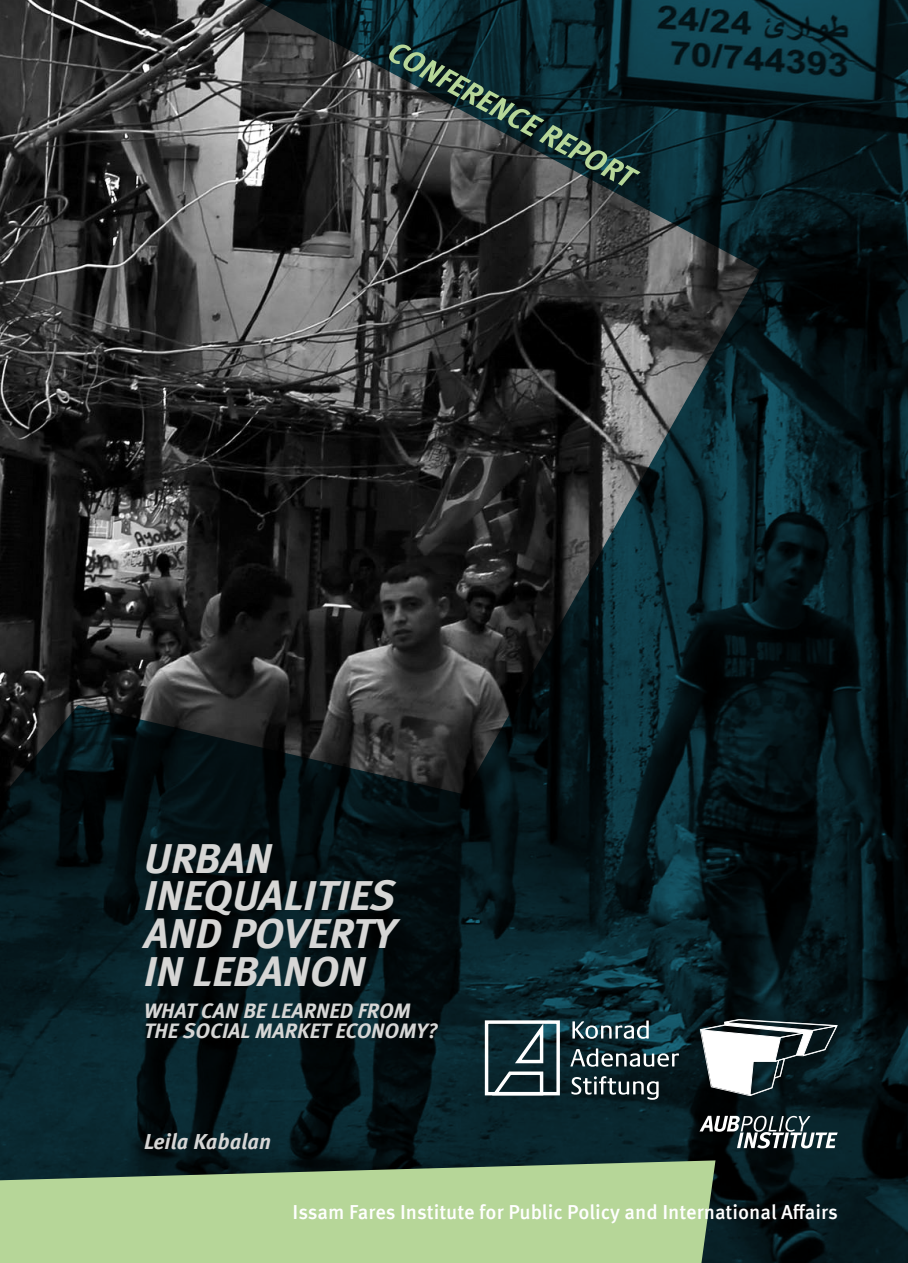
<style>
.page{position:relative;width:908px;height:1263px;background:#fff}
.page>*{position:absolute;margin:0;border:0;box-sizing:border-box;transform-origin:0 0}
.t1{font:italic 700 42px/37.5px "Meta Offc Pro";color:#d6d6d5}
.t2{font:italic 700 21.75px "Meta Offc Pro";color:#d6d6d5}
.t3{font:italic 700 21px/19.5px "Meta Offc Pro";color:#d6d6d5}
.t4{font:500 20.25px "Meta Offc Pro";color:#fff}
</style>
<div class="page">
<img style="left:0;top:0;width:908px;height:1263px">
<img style="left:0;top:0;width:759px;height:997px">
<svg style="left:0;top:1160px;width:715px;height:103px;background:#a2c18b"></svg>
<svg style="left:700px;top:1019px;width:138px;height:77px"></svg>
<svg style="left:699px;top:1116px;width:138px;height:32px"></svg>
<svg style="left:389px;top:44px;width:251px;height:142px;background:#2f4040"></svg>
<svg style="left:572px;top:1020px;width:76px;height:19px"></svg>
<svg style="left:570px;top:1048px;width:109px;height:19px"></svg>
<svg style="left:571px;top:1076px;width:87px;height:24px"></svg>
<div style="left:485px;top:1020px;width:75px;height:75px;border:3px solid #fff"></div>
<svg style="left:488px;top:1024px;width:58px;height:73px"></svg>
<h1 class="t1" style="left:144px;top:837px;width:253px">URBAN<br>INEQUALITIES<br>AND POVERTY<br>IN LEBANON</h1>
<p class="t3" style="left:144px;top:1000px;width:295px">WHAT CAN BE LEARNED FROM<br>THE SOCIAL MARKET ECONOMY?</p>
<p class="t2" style="left:144px;top:1124px;width:129px">Leila Kabalan</p>
<p class="t4" style="left:292px;top:1196px;width:547px">Issam Fares Institute for Public Policy and International Affairs</p>
</div>
